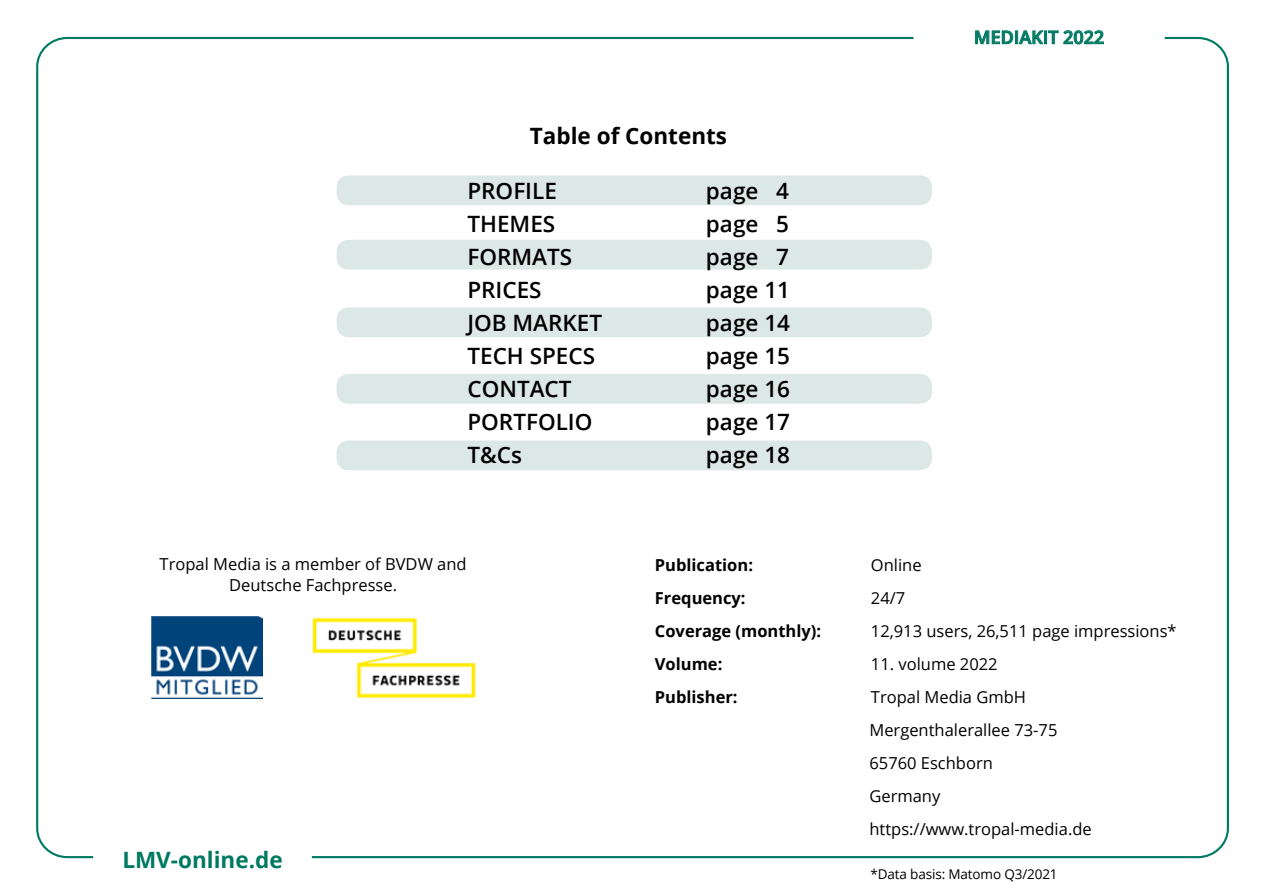
<style>
.page{position:relative;width:1263px;height:893px;background:#fff}
.page>*{position:absolute;margin:0;border:0;box-sizing:border-box;transform-origin:0 0}
.t1{font:600 22.5px "Open Sans";color:#000}
.t2{font:700 22.5px "Open Sans";color:#000}
.t3{font:700 22.5px "Open Sans";color:#007962}
.t4{font:600 18px "Open Sans";color:#007962}
.t5{font:16.5px/33px "Open Sans";color:#000;text-align:center}
.t6{font:700 16.5px "Open Sans";color:#000}
.t7{font:13.5px "Open Sans";letter-spacing:-.01em;color:#000}
</style>
<div class="page">
<svg style="left:913px;top:30px;width:252px;height:15px"></svg>
<div style="left:337px;top:175px;width:595px;height:30px;background:#dce8e5;border-radius:12px"></div>
<div style="left:337px;top:240px;width:595px;height:30px;background:#dce8e5;border-radius:12px"></div>
<div style="left:337px;top:307px;width:595px;height:30px;background:#dce8e5;border-radius:12px"></div>
<div style="left:337px;top:374px;width:595px;height:30px;background:#dce8e5;border-radius:12px"></div>
<div style="left:337px;top:441px;width:595px;height:29px;background:#dce8e5;border-radius:12px"></div>
<img style="left:312px;top:618px;width:164px;height:80px">
<img style="left:152px;top:617px;width:111px;height:82px">
<h1 class="t2" style="left:530px;top:120px;width:199px">Table of Contents</h1>
<h1 class="t1" style="left:467px;top:175px;width:91px">PROFILE</h1>
<h1 class="t1" style="left:706px;top:175px;width:84px">page 4</h1>
<h1 class="t1" style="left:467px;top:208px;width:89px">THEMES</h1>
<h1 class="t1" style="left:706px;top:208px;width:84px">page 5</h1>
<h1 class="t1" style="left:467px;top:241px;width:106px">FORMATS</h1>
<h1 class="t1" style="left:706px;top:241px;width:84px">page 7</h1>
<h1 class="t1" style="left:467px;top:274px;width:76px">PRICES</h1>
<h1 class="t1" style="left:706px;top:274px;width:86px">page 11</h1>
<h1 class="t1" style="left:467px;top:307px;width:136px">JOB MARKET</h1>
<h1 class="t1" style="left:706px;top:307px;width:86px">page 14</h1>
<h1 class="t1" style="left:467px;top:340px;width:129px">TECH SPECS</h1>
<h1 class="t1" style="left:706px;top:340px;width:86px">page 15</h1>
<h1 class="t1" style="left:467px;top:373px;width:106px">CONTACT</h1>
<h1 class="t1" style="left:706px;top:373px;width:86px">page 16</h1>
<h1 class="t1" style="left:467px;top:406px;width:127px">PORTFOLIO</h1>
<h1 class="t1" style="left:706px;top:406px;width:86px">page 17</h1>
<h1 class="t1" style="left:467px;top:439px;width:56px">T&amp;Cs</h1>
<h1 class="t1" style="left:706px;top:439px;width:86px">page 18</h1>
<p class="t4" style="left:974px;top:25px;width:132px">MEDIAKIT 2022</p>
<p class="t5" style="left:160px;top:553px;width:308px;line-height:21px">Tropal Media is a member of BVDW and<br>Deutsche Fachpresse.</p>
<p class="t6" style="left:655px;top:553px;width:100px">Publication:</p>
<p class="t5" style="left:871px;top:548px;width:52px">Online</p>
<p class="t6" style="left:655px;top:586px;width:92px">Frequency:</p>
<p class="t5" style="left:871px;top:581px;width:36px">24/7</p>
<p class="t6" style="left:655px;top:619px;width:168px">Coverage (monthly):</p>
<p class="t5" style="left:871px;top:614px;width:307px">12,913 users, 26,511 page impressions*</p>
<p class="t6" style="left:655px;top:652px;width:69px">Volume:</p>
<p class="t5" style="left:871px;top:647px;width:128px">11. volume 2022</p>
<p class="t6" style="left:655px;top:685px;width:84px">Publisher:</p>
<p class="t5" style="left:869px;top:680px;width:224px;text-align:left">Tropal Media GmbH<br>Mergenthalerallee 73-75<br>65760 Eschborn<br>Germany https://www.tropal-media.de</p>
<p class="t7" style="left:870px;top:865px;width:189px">*Data basis: Matomo Q3/2021</p>
<h1 class="t3" style="left:122px;top:844px;width:162px">LMV-online.de</h1>
</div>
